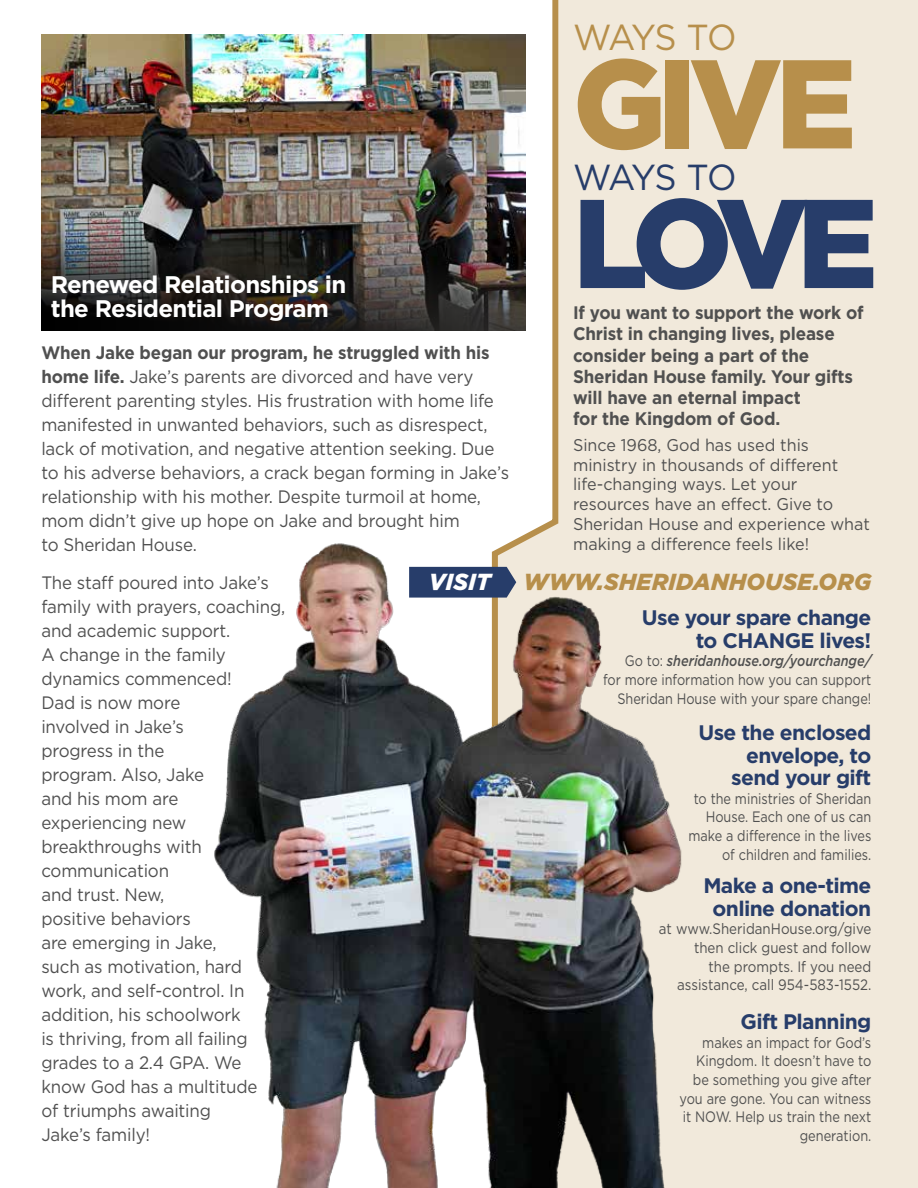
<style>
.page{position:relative;width:918px;height:1188px;background:#fff}
.page>*{position:absolute;margin:0;border:0;box-sizing:border-box;transform-origin:0 0}
.t1{font:900 126px "Gotham";color:#b78f4b;scale:.96 1}
.t2{font:900 126px "Gotham";color:#273d6a;scale:.96 1}
.t3{font:36.15px "Gotham";letter-spacing:-.08em;color:#b78f4b;scale:.96 1}
.t4{font:36.15px "Gotham";letter-spacing:-.08em;color:#273d6a;scale:.96 1}
.t5{font:700 24px/24px "Gotham";letter-spacing:-.03em;color:#fff}
.t6{font:italic 900 23.25px "Gotham";letter-spacing:.01em;color:#b78f4b}
.t7{font:italic 900 23.25px "Gotham";letter-spacing:.01em;color:#fff}
.t8{font:700 21px/22.5px "Gotham";letter-spacing:-.03em;color:#273d6a;text-align:right}
.t9{font:700 18.15px/21.1px "Gotham";letter-spacing:-.01em;color:#505050;scale:.94 1}
.t10{font:18px/24px "Gotham";letter-spacing:-.01em;color:#505050;scale:.94 1}
.t11{font:16.95px/19.8px "Gotham";color:#505050;scale:.95 1}
.t12{font:15px/18.6px "Gotham";color:#505050;text-align:right;scale:.84 1}
.t13{font:15px/18.6px "Gotham";color:#505050;text-align:right;scale:.85 1}
.t14{font:15px/18.6px "Gotham";color:#505050;text-align:right;scale:.89 1}
.s1{font-weight:700}
.s2{font-weight:500;font-style:italic}
</style>
<div class="page">
<div style="left:561px;top:0;width:357px;height:1188px;background:#f1e9db"></div>
<svg style="left:512px;top:0;width:49px;height:541px"></svg>
<img style="left:214px;top:541px;width:518px;height:647px">
<img style="left:41px;top:34px;width:484px;height:297px">
<svg style="left:409px;top:567px;width:107px;height:31px;background:#324670"></svg>
<h2 class="t3" style="left:573px;top:14px;width:172px">WAYS TO</h2>
<h1 class="t1" style="left:573px;top:17px;width:297px">GIVE</h1>
<h2 class="t4" style="left:573px;top:154px;width:172px">WAYS TO</h2>
<h1 class="t2" style="left:573px;top:157px;width:319px">LOVE</h1>
<p class="t9" style="left:573px;top:302px;width:311px">If you want to support the work of<br>Christ in changing lives, please consider being a part of the<br>Sheridan House family. Your gifts will have an eternal impact<br>for the Kingdom of God.</p>
<p class="t11" style="left:573px;top:435px;width:314px">Since 1968, God has used this ministry in thousands of different life-changing ways. Let your resources have an effect. Give to<br>Sheridan House and experience what making a difference feels like!</p>
<h3 class="t5" style="left:51px;top:272px;width:297px">Renewed Relationships in the Residential Program</h3>
<p class="t10" style="left:41px;top:340px;width:499px"><span class="s1">When Jake began our program, he struggled with his home life.</span> Jake’s parents are divorced and have very different parenting styles. His frustration with home life manifested in unwanted behaviors, such as disrespect, lack of motivation, and negative attention seeking. Due to his adverse behaviors, a crack began forming in Jake’s relationship with his mother. Despite turmoil at home, mom didn’t give up hope on Jake and brought him<br>to Sheridan House.</p>
<p class="t10" style="left:41px;top:570px;width:261px">The staff poured into Jake’s family with prayers, coaching, and academic support.<br>A change in the family dynamics commenced!<br>Dad is now more<br>involved in Jake’s<br>progress in the<br>program. Also, Jake<br>and his mom are experiencing new breakthroughs with communication<br>and trust. New,<br>positive behaviors<br>are emerging in Jake,<br>such as motivation, hard work, and self-control. In addition, his schoolwork<br>is thriving, from all failing grades to a 2.4 GPA. We know God has a multitude<br>of triumphs awaiting<br>Jake’s family!</p>
<p class="t7" style="left:429px;top:566px;width:63px">VISIT</p>
<p class="t6" style="left:524px;top:566px;width:349px">WWW.SHERIDANHOUSE.ORG</p>
<p class="t8" style="left:642px;top:606px;width:231px">Use your spare change to CHANGE lives!</p>
<p class="t12" style="left:603px;top:651px;width:321px">Go to: <span class="s2">sheridanhouse.org/yourchange/ </span>for more information how you can support<br>Sheridan House with your spare change!</p>
<p class="t8" style="left:698px;top:721px;width:174px">Use the enclosed envelope, to send your gift</p>
<p class="t12" style="left:688px;top:789px;width:219px">to the ministries of Sheridan<br>House. Each one of us can make a difference in the lives of children and families.</p>
<p class="t8" style="left:703px;top:874px;width:170px;text-align:center">Make a one-time online donation</p>
<p class="t14" style="left:659px;top:919px;width:240px">at www.SheridanHouse.org/give then click guest and follow<br>the prompts. If you need assistance, call 954-583-1552.</p>
<p class="t8" style="left:741px;top:1010px;width:132px">Gift Planning</p>
<p class="t13" style="left:679px;top:1033px;width:227px">makes an impact for God’s<br>Kingdom. It doesn’t have to be something you give after you are gone. You can witness it NOW. Help us train the next generation.</p>
</div>
